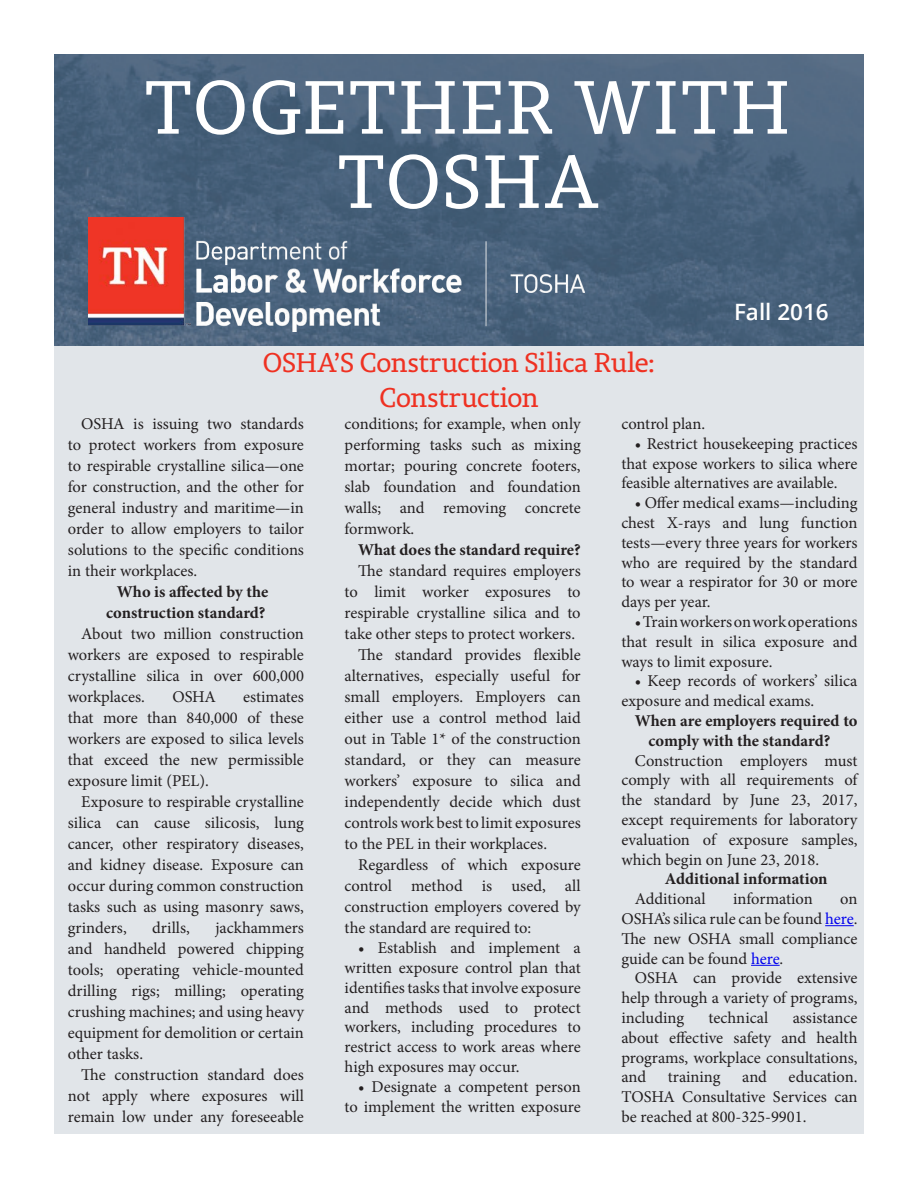
<style>
.page{position:relative;width:918px;height:1188px;background:#fff}
.page>*{position:absolute;margin:0;border:0;box-sizing:border-box;transform-origin:0 0}
.Body{font:75px "Permian Slab Serif Typeface";letter-spacing:.005em;color:#fff}
.Body-2{font:27px "Permian Slab Serif Typeface";letter-spacing:-.025em;color:#ef3122}
.t1{font:600 22.5px "Open Sans";color:#fff}
.t2{font:16.5px/21px "Minion Pro";color:#231f20;text-align:justify}
.t3{font:700 16.5px/21px "Minion Pro";color:#231f20;text-align:right}
.s1{color:#00e}
</style>
<div class="page">
<div style="left:54px;top:346px;width:810px;height:788px;background:#e1e5e9"></div>
<img style="left:54px;top:54px;width:810px;height:292px">
<svg style="left:825px;top:925px;width:29px;height:1px"></svg>
<svg style="left:751px;top:965px;width:29px;height:1px"></svg>
<img style="left:88px;top:217px;width:497px;height:115px">
<p class="Body" style="left:144px;top:48px;width:648px">TOGETHER WITH</p>
<p class="Body" style="left:337px;top:122px;width:263px">TOSHA</p>
<p class="Body-2" style="left:263px;top:341px;width:394px">OSHA’S Construction Silica Rule:</p>
<p class="Body-2" style="left:379px;top:376px;width:161px">Construction</p>
<p class="t1" style="left:734px;top:297px;width:96px">Fall 2016</p>
<p class="t2" style="left:68px;top:413px;width:238px;text-indent:14px">OSHA is issuing two standards to protect workers from exposure to respirable crystalline silica—one for construction, and the other for general industry and maritime—in order to allow employers to tailor solutions to the specific conditions in their workplaces.</p>
<p class="t3" style="left:106px;top:581px;width:164px">Who is affected by the construction standard?</p>
<p class="t2" style="left:68px;top:623px;width:238px;text-indent:13px">About two million construction workers are exposed to respirable crystalline silica in over 600,000 workplaces.</p>
<p class="t2" style="left:172px;top:686px;width:45px">OSHA</p>
<p class="t2" style="left:68px;top:686px;width:238px;text-indent:175px">estimates that more than 840,000 of these workers are exposed to silica levels that exceed the new permissible exposure limit (PEL).</p>
<p class="t2" style="left:68px;top:791px;width:238px;text-indent:13px">Exposure to respirable crystalline silica can cause silicosis, lung cancer, other respiratory diseases, and kidney disease. Exposure can occur during common construction tasks such as using masonry saws, grinders,</p>
<p class="t2" style="left:68px;top:917px;width:238px;text-indent:148px">jackhammers and handheld powered chipping tools; operating vehicle-mounted drilling rigs; milling; operating crushing machines; and using heavy equipment for demolition or certain other tasks.</p>
<p class="t2" style="left:68px;top:1065px;width:238px;text-indent:13px">The construction standard does not apply where exposures will remain low under any foreseeable</p>
<p class="t2" style="left:152px;top:917px;width:39px">drills,</p>
<p class="t2" style="left:345px;top:414px;width:238px">conditions; for example, when only performing tasks such as mixing mortar; pouring concrete footers, slab foundation and foundation walls; and removing concrete formwork.</p>
<p class="t3" style="left:358px;top:539px;width:224px">What does the standard require?</p>
<p class="t2" style="left:345px;top:561px;width:238px;text-indent:13px">The standard requires employers to limit worker exposures to respirable crystalline silica and to take other steps to protect workers.</p>
<p class="t2" style="left:345px;top:645px;width:238px;text-indent:13px">The standard provides flexible alternatives, especially useful for small employers. Employers can either use a control method laid out in Table 1* of the construction standard, or they can measure workers’ exposure to silica and independently decide which dust controls work best to limit exposures to the PEL in their workplaces.</p>
<p class="t2" style="left:345px;top:855px;width:238px;text-indent:13px">Regardless of which exposure control method is used, all construction employers covered by the standard are required to:</p>
<p class="t2" style="left:345px;top:938px;width:238px;line-height:19.8px;text-indent:13px">• Establish and implement a written exposure control plan that identifies tasks that involve exposure and methods used to protect workers, including procedures to restrict access to work areas where high exposures may occur.</p>
<p class="t2" style="left:345px;top:1077px;width:238px;line-height:19.8px;text-align:right">• Designate a competent person to implement the written exposure</p>
<p class="t2" style="left:621px;top:413px;width:85px">control plan.</p>
<p class="t2" style="left:621px;top:434px;width:238px;line-height:19.8px;text-indent:13px">• Restrict housekeeping practices that expose workers to silica where feasible alternatives are available.</p>
<p class="t2" style="left:621px;top:493px;width:238px;line-height:19.8px;text-indent:13px">• Offer medical exams—including chest X-rays and lung function tests—every three years for workers who are required by the standard to wear a respirator for 30 or more days per year.</p>
<p class="t2" style="left:621px;top:612px;width:238px;line-height:19.8px;text-indent:13px">• Train workers on work operations that result in silica exposure and ways to limit exposure.</p>
<p class="t2" style="left:621px;top:671px;width:238px;line-height:19.8px;text-indent:13px">• Keep records of workers’ silica exposure and medical exams.</p>
<p class="t3" style="left:649px;top:711px;width:210px;line-height:19.8px;text-align:left;text-indent:-14px">When are employers required to comply with the standard?</p>
<p class="t2" style="left:621px;top:751px;width:238px;line-height:19.8px;text-indent:13px">Construction employers must comply with all requirements of the standard by June 23, 2017, except requirements for laboratory evaluation of exposure samples, which begin on June 23, 2018.</p>
<p class="t3" style="left:665px;top:868px;width:164px">Additional information</p>
<p class="t2" style="left:635px;top:889px;width:72px">Additional</p>
<p class="t2" style="left:733px;top:889px;width:81px">information</p>
<p class="t2" style="left:621px;top:889px;width:238px;line-height:19.8px;text-indent:219px">on OSHA’s silica rule can be found <span class="s1">here</span>.<br>The new OSHA small compliance guide can be found <span class="s1">here</span>.</p>
<p class="t2" style="left:621px;top:968px;width:238px;line-height:19.8px;text-indent:13px">OSHA can provide extensive help through a variety of programs, including</p>
<p class="t2" style="left:709px;top:1007px;width:61px">technical</p>
<p class="t2" style="left:621px;top:1008px;width:238px;line-height:19.8px;text-indent:171px">assistance about effective safety and health programs, workplace consultations, and</p>
<p class="t2" style="left:621px;top:1067px;width:238px;line-height:19.8px;text-indent:167px">education.<br>TOSHA Consultative Services can be reached at 800-325-9901.</p>
<p class="t2" style="left:668px;top:1067px;width:54px">training</p>
<p class="t2" style="left:742px;top:1067px;width:26px">and</p>
</div>
